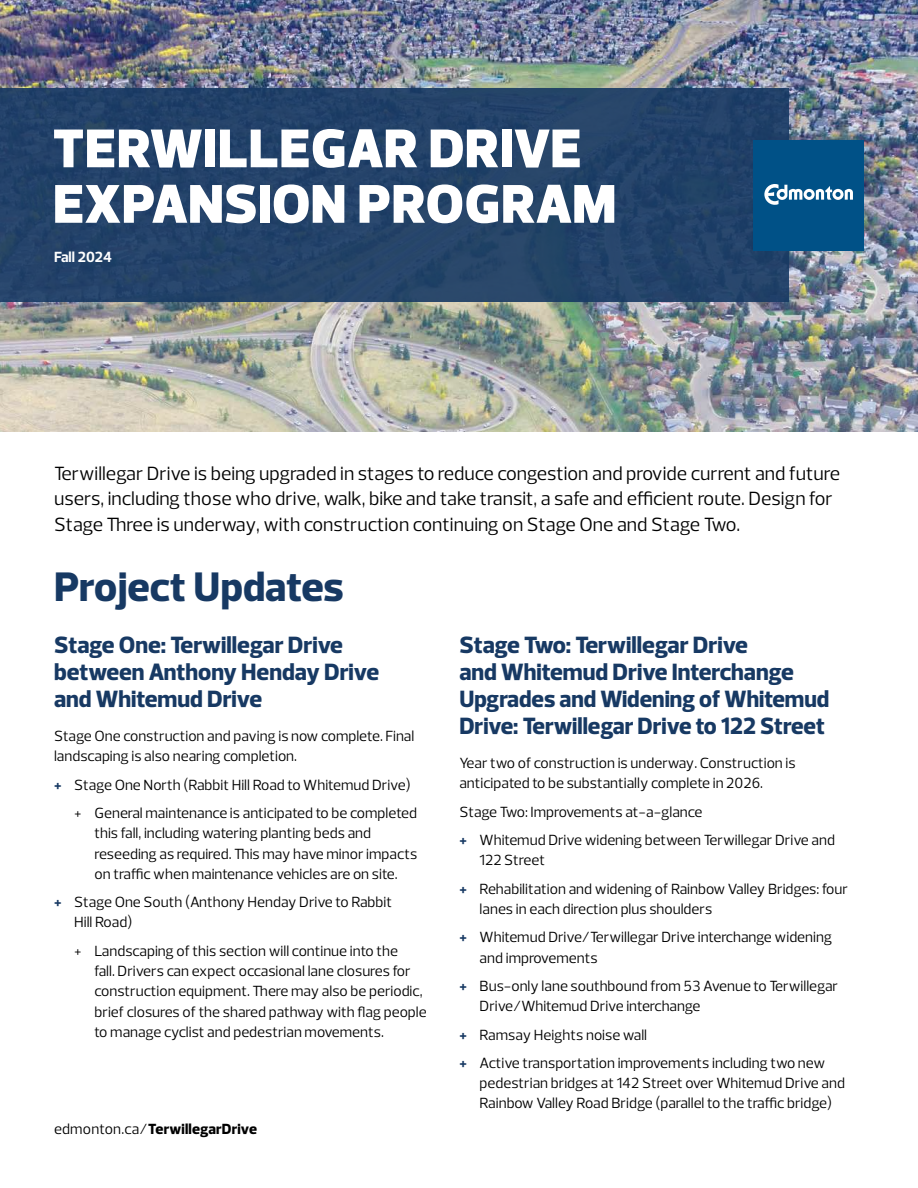
<style>
.page{position:relative;width:918px;height:1188px;background:#fff}
.page>*{position:absolute;margin:0;border:0;box-sizing:border-box;transform-origin:0 0}
.t1{font:900 55.5px/55.5px "Prelo";letter-spacing:.01em;color:#fff}
.t2{font:800 42px "Prelo";color:#173963}
.t3{font:800 24px/27px "Prelo";color:#173963}
.t4{font:19.5px/25.5px "Prelo";color:#000}
.t5{font:15px/20.2px "Prelo";color:#000}
.t6{font:800 15px "Prelo";letter-spacing:.005em;color:#000}
.t7{font:700 15px "Prelo";color:#fff}
.s1{font-weight:700;color:#173963}
.s2{font-weight:400}
</style>
<div class="page">
<hr style="left:0;top:0;width:1px;height:1188px;background:#173963">
<img style="left:0;top:0;width:918px;height:432px">
<div style="left:0;top:89px;width:788px;height:213px;background:#244269"></div>
<div style="left:754px;top:141px;width:110px;height:110px;background:#005187"></div>
<svg style="left:764px;top:184px;width:89px;height:21px"></svg>
<h1 class="t1" style="left:53px;top:121px;width:565px">TERWILLEGAR DRIVE<br>EXPANSION PROGRAM</h1>
<p class="t7" style="left:54px;top:248px;width:59px">Fall 2024</p>
<p class="t4" style="left:54px;top:461px;width:788px">Terwillegar Drive is being upgraded in stages to reduce congestion and provide current and future users, including those who drive, walk, bike and take transit, a safe and efficient route. Design for<br>Stage Three is underway, with construction continuing on Stage One and Stage Two.</p>
<h2 class="t2" style="left:54px;top:561px;width:291px">Project Updates</h2>
<h3 class="t3" style="left:54px;top:632px;width:327px">Stage One: Terwillegar Drive between Anthony Henday Drive and Whitemud Drive</h3>
<p class="t5" style="left:54px;top:726px;width:362px">Stage One construction and paving is now complete. Final landscaping is also nearing completion.</p>
<p class="t5" style="left:74px;top:771px;width:344px;line-height:28.3px;text-indent:-20px"><span class="s1">+</span> Stage One North (Rabbit Hill Road to Whitemud Drive) + General maintenance is anticipated to be completed</p>
<p class="t5" style="left:94px;top:823px;width:324px">this fall, including watering planting beds and reseeding as required. This may have minor impacts on traffic when maintenance vehicles are on site.</p>
<p class="t5" style="left:74px;top:892px;width:319px;text-indent:-20px"><span class="s1">+</span> Stage One South (Anthony Henday Drive to Rabbit<br>Hill Road)</p>
<p class="t5" style="left:94px;top:941px;width:334px;text-indent:-20px">+ Landscaping of this section will continue into the<br>fall. Drivers can expect occasional lane closures for construction equipment. There may also be periodic, brief closures of the shared pathway with flag people to manage cyclist and pedestrian movements.</p>
<p class="t6" style="left:54px;top:1120px;width:205px"><span class="s2">edmonton.ca/</span>TerwillegarDrive</p>
<h3 class="t3" style="left:459px;top:632px;width:372px">Stage Two: Terwillegar Drive<br>and Whitemud Drive Interchange Upgrades and Widening of Whitemud Drive: Terwillegar Drive to 122 Street</h3>
<p class="t5" style="left:459px;top:753px;width:338px">Year two of construction is underway. Construction is anticipated to be substantially complete in 2026.</p>
<p class="t5" style="left:459px;top:798px;width:377px;line-height:28.3px">Stage Two: Improvements at-a-glance<br><span class="s1">+</span> Whitemud Drive widening between Terwillegar Drive and</p>
<p class="t5" style="left:459px;top:846px;width:390px;line-height:28.3px;text-indent:20px">122 Street<br><span class="s1">+</span> Rehabilitation and widening of Rainbow Valley Bridges: four</p>
<p class="t5" style="left:459px;top:895px;width:374px;line-height:28.3px;text-indent:20px">lanes in each direction plus shoulders<br><span class="s1">+</span> Whitemud Drive/Terwillegar Drive interchange widening</p>
<p class="t5" style="left:459px;top:943px;width:380px;line-height:28.3px;text-indent:20px">and improvements<br><span class="s1">+</span> Bus-only lane southbound from 53 Avenue to Terwillegar</p>
<p class="t5" style="left:459px;top:992px;width:367px;line-height:28.3px;text-indent:20px">Drive/Whitemud Drive interchange<br><span class="s1">+</span> Ramsay Heights noise wall<br><span class="s1">+</span> Active transportation improvements including two new</p>
<p class="t5" style="left:480px;top:1073px;width:367px">pedestrian bridges at 142 Street over Whitemud Drive and<br>Rainbow Valley Road Bridge (parallel to the traffic bridge)</p>
</div>
